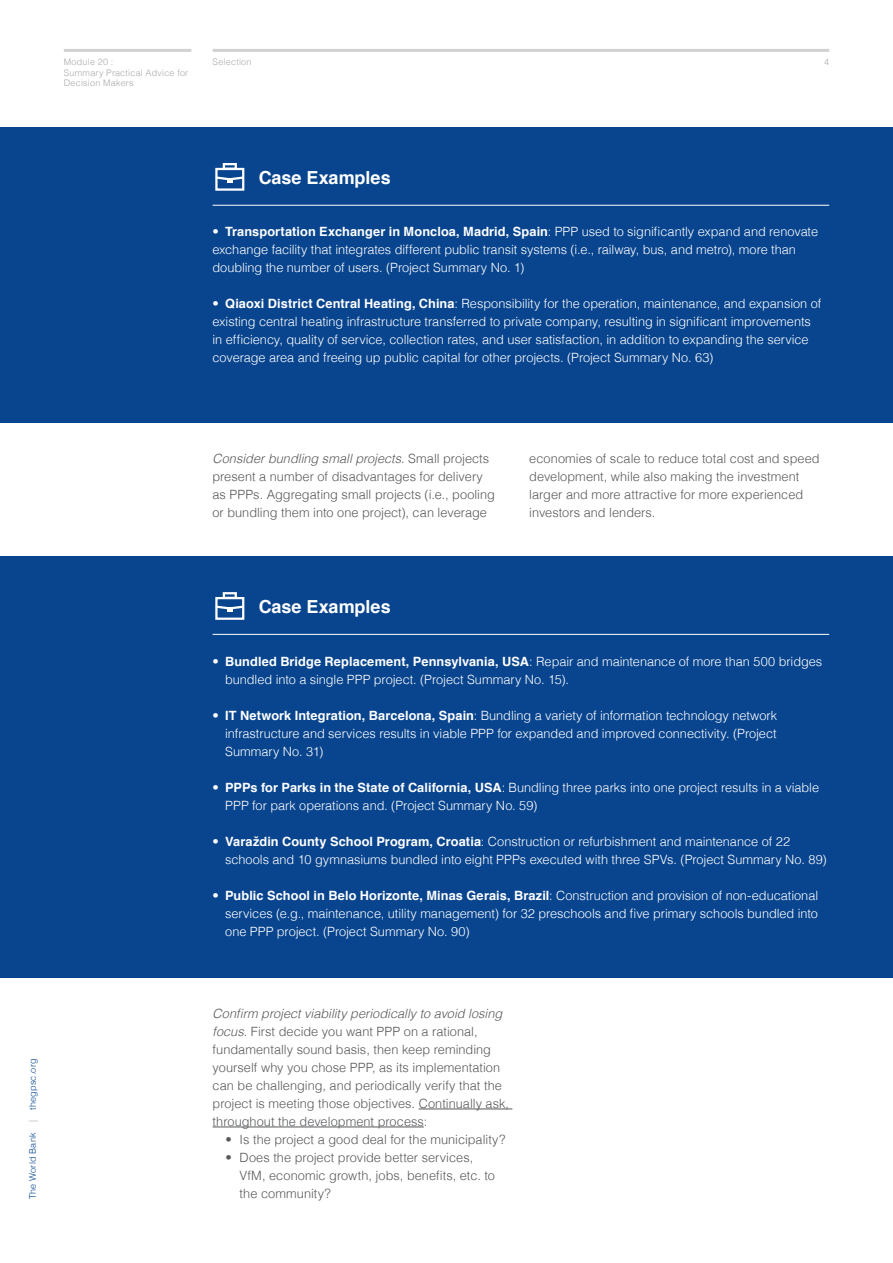
<style>
.page{position:relative;width:893px;height:1263px;background:#fff}
.page>*{position:absolute;margin:0;border:0;box-sizing:border-box;transform-origin:0 0}
.t1{font:700 18px "Helvetica";color:#fff}
.t2{font:300 12.75px/18px "Helvetica";color:#fff}
.Body_Text{font:300 12.75px/18px "Helvetica";letter-spacing:.005em;color:#57585a}
.t3{font:300 9px/10.5px "Helvetica";letter-spacing:.025em;color:#a8a9ad}
.t4{font:300 9px "Helvetica";letter-spacing:.025em;color:#09458e}
.s1{font-weight:700}
.s2{color:#a8a9ad}
.s3{font-style:italic}
</style>
<div class="page">
<hr style="left:64px;top:49px;width:127px;height:3px;background:#d1d2d4">
<hr style="left:213px;top:49px;width:616px;height:3px;background:#d1d2d4">
<div style="left:0;top:128px;width:893px;height:295px;background:#09458e"></div>
<div style="left:0;top:557px;width:893px;height:421px;background:#09458e"></div>
<hr style="left:213px;top:205px;width:616px;height:1px;background:#fff">
<hr style="left:213px;top:634px;width:616px;height:1px;background:#fff">
<div style="left:215px;top:168px;width:29px;height:23px;border:2px solid #fff"></div>
<div style="left:223px;top:163px;width:14px;height:7px;border:2px solid #fff"></div>
<svg style="left:215px;top:175px;width:30px;height:8px"></svg>
<div style="left:215px;top:597px;width:29px;height:23px;border:2px solid #fff"></div>
<div style="left:223px;top:592px;width:14px;height:7px;border:2px solid #fff"></div>
<svg style="left:215px;top:604px;width:30px;height:8px"></svg>
<hr style="left:419px;top:1108px;width:93px;height:1px;background:#57585a">
<hr style="left:213px;top:1126px;width:211px;height:1px;background:#57585a">
<p class="t3" style="left:64px;top:56px;width:126px">Module 20 :<br>Summary Practical Advice for<br>Decision Makers</p>
<p class="t3" style="left:213px;top:56px;width:40px">Selection</p>
<p class="t3" style="left:824px;top:56px;width:7px">4</p>
<p class="t1" style="left:259px;top:163px;width:134px">Case Examples</p>
<p class="t2" style="left:212px;top:222px;width:607px">• <span class="s1">Transportation Exchanger in Moncloa, Madrid, Spain</span>: PPP used to significantly expand and renovate exchange facility that integrates different public transit systems (i.e., railway, bus, and metro), more than doubling the number of users. (Project Summary No. 1)</p>
<p class="t2" style="left:212px;top:294px;width:610px">• <span class="s1">Qiaoxi District Central Heating, China</span>: Responsibility for the operation, maintenance, and expansion of existing central heating infrastructure transferred to private company, resulting in significant improvements in efficiency, quality of service, collection rates, and user satisfaction, in addition to expanding the service coverage area and freeing up public capital for other projects. (Project Summary No. 63)</p>
<p class="t4" style="left:25px;top:1199px;width:142px;rotate:-90deg">The World Bank <span class="s2">|</span> thegpsc.org</p>
<p class="Body_Text" style="left:212px;top:448px;width:284px"><span class="s3">Consider bundling small projects</span>. Small projects present a number of disadvantages for delivery as PPPs. Aggregating small projects (i.e., pooling or bundling them into one project), can leverage</p>
<p class="Body_Text" style="left:529px;top:448px;width:292px">economies of scale to reduce total cost and speed development, while also making the investment larger and more attractive for more experienced investors and lenders.</p>
<p class="t1" style="left:259px;top:592px;width:134px">Case Examples</p>
<p class="t2" style="left:225px;top:651px;width:599px;text-indent:-13px">• <span class="s1">Bundled Bridge Replacement, Pennsylvania, USA</span>: Repair and maintenance of more than 500 bridges bundled into a single PPP project. (Project Summary No. 15).</p>
<p class="t2" style="left:225px;top:705px;width:553px;text-align:justify;text-indent:-13px">• <span class="s1">IT Network Integration, Barcelona, Spain</span>: Bundling a variety of information technology network infrastructure and services results in viable PPP for expanded and improved connectivity. (Project Summary No. 31)</p>
<p class="t2" style="left:225px;top:777px;width:595px;text-indent:-13px">• <span class="s1">PPPs for Parks in the State of California, USA</span>: Bundling three parks into one project results in a viable<br>PPP for park operations and. (Project Summary No. 59)</p>
<p class="t2" style="left:225px;top:831px;width:603px;text-indent:-13px">• <span class="s1">Varaždin County School Program, Croatia</span>: Construction or refurbishment and maintenance of 22 schools and 10 gymnasiums bundled into eight PPPs executed with three SPVs. (Project Summary No. 89)</p>
<p class="t2" style="left:225px;top:885px;width:594px;text-align:justify;text-indent:-13px">• <span class="s1">Public School in Belo Horizonte, Minas Gerais, Brazil</span>: Construction and provision of non-educational services (e.g., maintenance, utility management) for 32 preschools and five primary schools bundled into one PPP project. (Project Summary No. 90)</p>
<p class="Body_Text" style="left:213px;top:1003px;width:298px"><span class="s3">Confirm project viability periodically to avoid losing focus</span>. First decide you want PPP on a rational, fundamentally sound basis, then keep reminding yourself why you chose PPP, as its implementation can be challenging, and periodically verify that the project is meeting those objectives. Continually ask, throughout the development process:</p>
<p class="Body_Text" style="left:225px;top:1129px;width:282px">• Is the project a good deal for the municipality?</p>
<p class="Body_Text" style="left:225px;top:1147px;width:249px">• Does the project provide better services,</p>
<p class="Body_Text" style="left:240px;top:1165px;width:257px">VfM, economic growth, jobs, benefits, etc. to the community?</p>
</div>
